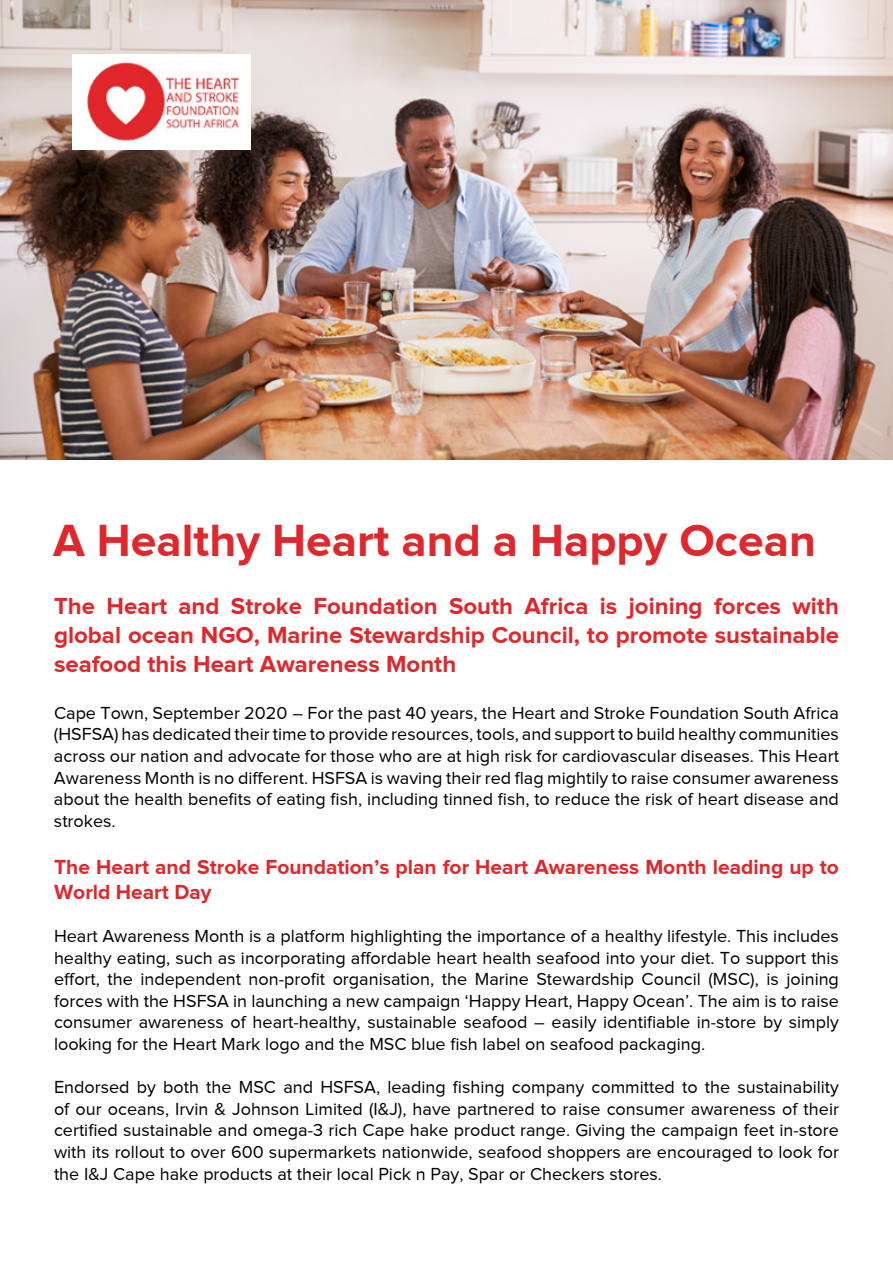
<style>
.page{position:relative;width:893px;height:1263px;background:#fff}
.page>*{position:absolute;margin:0;border:0;box-sizing:border-box;transform-origin:0 0}
.t1{font:700 46.5px "Proxima Nova";color:#e0272c}
.t2{font:700 24px/28.8px "Proxima Nova";color:#e0272c;text-align:justify}
.t3{font:700 21px/25.2px "Proxima Nova";color:#e0272c}
.t4{font:18px/21.6px "Proxima Nova";color:#000;text-align:justify}
</style>
<div class="page">
<img style="left:0;top:0;width:893px;height:459px">
<div style="left:72px;top:54px;width:179px;height:96px;background:#fff"></div>
<img style="left:87px;top:61px;width:153px;height:80px">
<h1 class="t1" style="left:53px;top:513px;width:764px">A Healthy Heart and a Happy Ocean</h1>
<h2 class="t2" style="left:54px;top:591px;width:786px">The Heart and Stroke Foundation South Africa is joining forces with global ocean NGO, Marine Stewardship Council, to promote sustainable seafood this Heart Awareness Month</h2>
<p class="t4" style="left:54px;top:702px;width:786px">Cape Town, September 2020 – For the past 40 years, the Heart and Stroke Foundation South Africa (HSFSA) has dedicated their time to provide resources, tools, and support to build healthy communities across our nation and advocate for those who are at high risk for cardiovascular diseases. This Heart Awareness Month is no different. HSFSA is waving their red flag mightily to raise consumer awareness about the health benefits of eating fish, including tinned fish, to reduce the risk of heart disease and strokes.</p>
<p class="t3" style="left:54px;top:853px;width:786px">The Heart and Stroke Foundation’s plan for Heart Awareness Month leading up to<br>World Heart Day</p>
<p class="t4" style="left:54px;top:925px;width:786px">Heart Awareness Month is a platform highlighting the importance of a healthy lifestyle. This includes healthy eating, such as incorporating affordable heart health seafood into your diet. To support this effort, the independent non-profit organisation, the Marine Stewardship Council (MSC), is joining forces with the HSFSA in launching a new campaign ‘Happy Heart, Happy Ocean’. The aim is to raise consumer awareness of heart-healthy, sustainable seafood – easily identifiable in-store by simply looking for the Heart Mark logo and the MSC blue fish label on seafood packaging.</p>
<p class="t4" style="left:54px;top:1076px;width:786px">Endorsed by both the MSC and HSFSA, leading fishing company committed to the sustainability of our oceans, Irvin &amp; Johnson Limited (I&amp;J), have partnered to raise consumer awareness of their certified sustainable and omega-3 rich Cape hake product range. Giving the campaign feet in-store with its rollout to over 600 supermarkets nationwide, seafood shoppers are encouraged to look for the I&amp;J Cape hake products at their local Pick n Pay, Spar or Checkers stores.</p>
</div>
